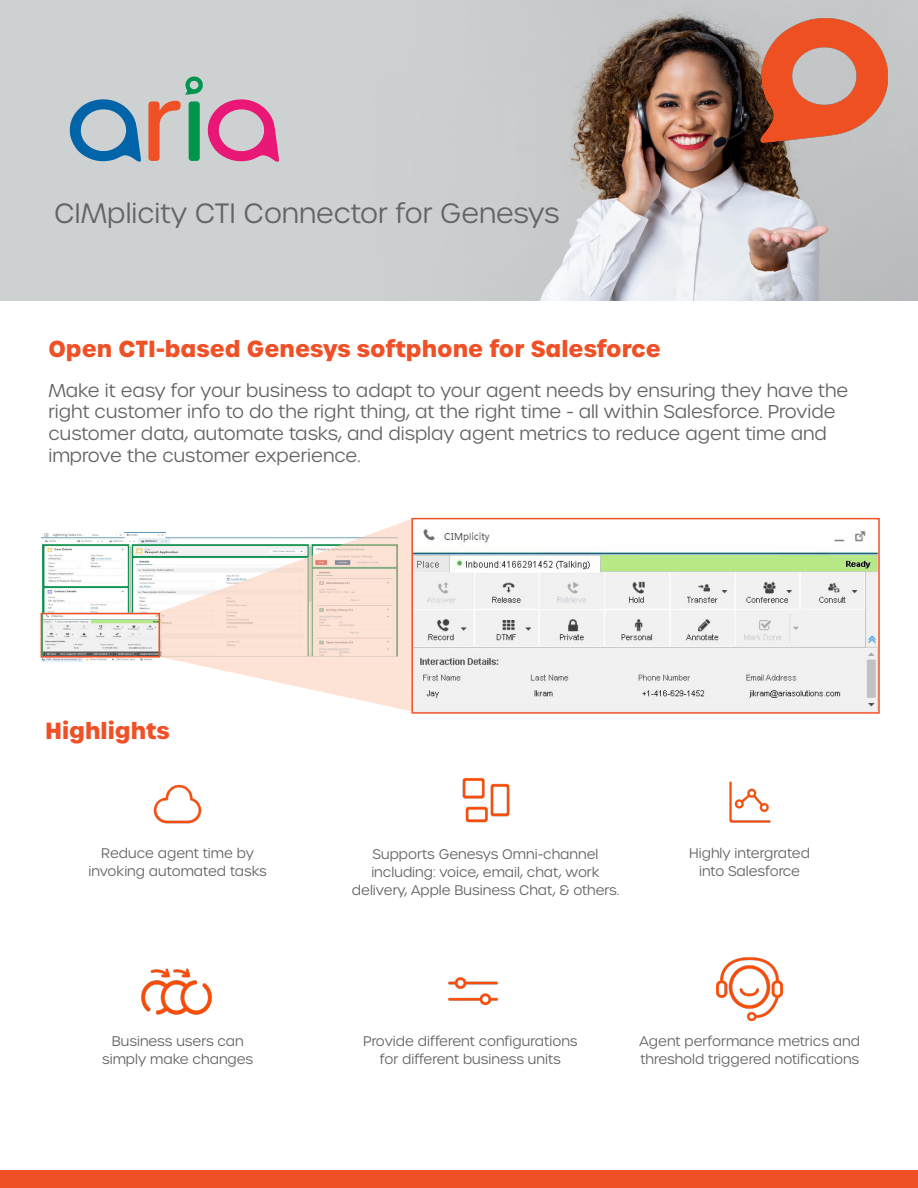
<style>
.page{position:relative;width:918px;height:1188px;background:#fff}
.page>*{position:absolute;margin:0;border:0;box-sizing:border-box;transform-origin:0 0}
.t1{font:300 27px "Urbane";color:#636466}
.t2{font:700 22.5px "Urbane";color:#f05026}
.t3{font:300 18px/21.6px "Urbane";color:#636466}
.t4{font:300 13.5px/18px "Urbane";color:#636466;text-align:center}
</style>
<div class="page">
<img style="left:729px;top:781px;width:42px;height:42px">
<img style="left:153px;top:784px;width:49px;height:40px">
<div style="left:0;top:1170px;width:918px;height:18px;background:#f05026"></div>
<img style="left:716px;top:957px;width:67px;height:65px">
<img style="left:448px;top:977px;width:51px;height:29px">
<img style="left:414px;top:529px;width:463px;height:182px">
<img style="left:462px;top:778px;width:48px;height:45px">
<img style="left:141px;top:968px;width:71px;height:47px">
<img style="left:41px;top:533px;width:118px;height:128px">
<img style="left:0;top:0;width:918px;height:301px">
<svg style="left:69px;top:99px;width:72px;height:63px;background:#74a1bf"></svg>
<svg style="left:148px;top:76px;width:131px;height:86px;background:#c5a2aa"></svg>
<img style="left:750px;top:14px;width:150px;height:134px">
<svg style="left:159px;top:519px;width:252px;height:192px;fill:#fde3d6"></svg>
<div style="left:41px;top:613px;width:119px;height:45px;border:2px solid #f05026"></div>
<div style="left:411px;top:518px;width:469px;height:196px;border:2px solid #f05026"></div>
<p class="t1" style="left:54px;top:196px;width:507px">CIMplicity CTI Connector for Genesys</p>
<p class="t2" style="left:48px;top:333px;width:614px">Open CTI-based Genesys softphone for Salesforce</p>
<p class="t3" style="left:48px;top:380px;width:801px">Make it easy for your business to adapt to your agent needs by ensuring they have the right customer info to do the right thing, at the right time - all within Salesforce. Provide customer data, automate tasks, and display agent metrics to reduce agent time and improve the customer experience.</p>
<p class="t2" style="left:45px;top:715px;width:126px">Highlights</p>
<p class="t4" style="left:101px;top:844px;width:154px">Reduce agent time by</p>
<p class="t4" style="left:89px;top:862px;width:180px">invoking automated tasks</p>
<p class="t4" style="left:112px;top:1032px;width:134px">Business users can</p>
<p class="t4" style="left:102px;top:1050px;width:153px">simply make changes</p>
<p class="t4" style="left:352px;top:845px;width:269px">Supports Genesys Omni-channel including: voice, email, chat, work delivery, Apple Business Chat, &amp; others.</p>
<p class="t4" style="left:689px;top:844px;width:122px">Highly intergrated</p>
<p class="t4" style="left:699px;top:862px;width:103px">into Salesforce</p>
<p class="t4" style="left:363px;top:1032px;width:216px">Provide different configurations</p>
<p class="t4" style="left:380px;top:1050px;width:182px">for different business units</p>
<p class="t4" style="left:640px;top:1032px;width:222px;text-align:left">Agent performance metrics and threshold triggered notifications</p>
</div>
